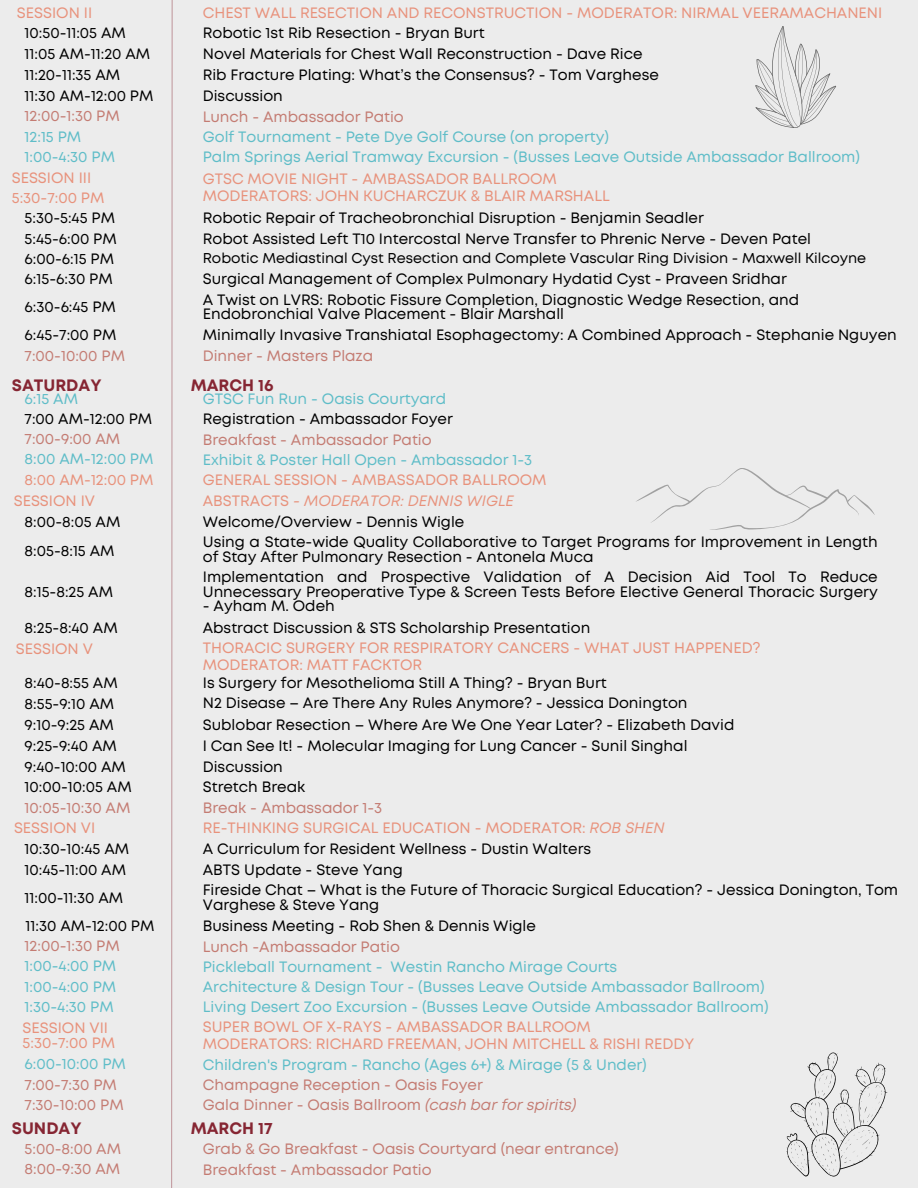
<style>
.page{position:relative;width:918px;height:1188px;background:#ececec}
.page>*{position:absolute;margin:0;border:0;box-sizing:border-box;transform-origin:0 0}
.t1{font:700 16.5px "Mont";color:#862633}
.t2{font:15px/14.7px "Mont";color:#000}
.t3{font:15px "Mont";color:#5fbdc8}
.t4{font:15px/16.8px "Mont";color:#e8927c}
.t5{font:15px "Mont";color:#c47c73}
.t6{font:italic 15px "Mont";color:#e8927c}
.t7{font:14.25px "Mont";color:#000}
.s1{font-style:normal}
.s2{font-style:italic}
</style>
<div class="page">
<svg style="left:171px;top:0;width:2px;height:1188px;background:#d4bfc1"></svg>
<svg style="left:786px;top:1052px;width:101px;height:125px"></svg>
<svg style="left:636px;top:468px;width:239px;height:62px"></svg>
<svg style="left:755px;top:26px;width:81px;height:102px"></svg>
<h2 class="t4" style="left:17px;top:5px;width:77px">SESSION II</h2>
<h2 class="t4" style="left:203px;top:5px;width:681px">CHEST WALL RESECTION AND RECONSTRUCTION - MODERATOR: NIRMAL VEERAMACHANENI</h2>
<h2 class="t2" style="left:25px;top:27px;width:103px">10:50-11:05 AM</h2>
<h2 class="t2" style="left:203px;top:27px;width:283px">Robotic 1st Rib Resection - Bryan Burt</h2>
<h2 class="t2" style="left:25px;top:48px;width:127px">11:05 AM-11:20 AM</h2>
<h2 class="t2" style="left:203px;top:48px;width:441px">Novel Materials for Chest Wall Reconstruction - Dave Rice</h2>
<p class="t2" style="left:25px;top:69px;width:97px">11:20-11:35 AM</p>
<h3 class="t2" style="left:203px;top:68px;width:458px">Rib Fracture Plating: What’s the Consensus? - Tom Varghese</h3>
<h2 class="t2" style="left:25px;top:90px;width:130px">11:30 AM-12:00 PM</h2>
<h2 class="t2" style="left:203px;top:90px;width:82px">Discussion</h2>
<h2 class="t5" style="left:25px;top:111px;width:97px">12:00-1:30 PM</h2>
<h2 class="t5" style="left:203px;top:111px;width:203px">Lunch - Ambassador Patio</h2>
<h2 class="t3" style="left:25px;top:131px;width:58px">12:15 PM</h2>
<h2 class="t3" style="left:203px;top:131px;width:408px">Golf Tournament - Pete Dye Golf Course (on property)</h2>
<h2 class="t3" style="left:25px;top:151px;width:92px">1:00-4:30 PM</h2>
<h2 class="t3" style="left:203px;top:152px;width:659px">Palm Springs Aerial Tramway Excursion - (Busses Leave Outside Ambassador Ballroom)</h2>
<h3 class="t4" style="left:12px;top:168px;width:94px;line-height:20.2px">SESSION III<br>5:30-7:00 PM</h3>
<h3 class="t4" style="left:203px;top:171px;width:408px">GTSC MOVIE NIGHT - AMBASSADOR BALLROOM<br>MODERATORS: JOHN KUCHARCZUK &amp; BLAIR MARSHALL</h3>
<h3 class="t2" style="left:25px;top:211px;width:92px">5:30-5:45 PM</h3>
<h3 class="t2" style="left:203px;top:211px;width:502px">Robotic Repair of Tracheobronchial Disruption - Benjamin Seadler</h3>
<h2 class="t2" style="left:25px;top:232px;width:94px">5:45-6:00 PM</h2>
<h3 class="t2" style="left:203px;top:232px;width:610px">Robot Assisted Left T10 Intercostal Nerve Transfer to Phrenic Nerve - Deven Patel</h3>
<h3 class="t2" style="left:25px;top:252px;width:91px">6:00-6:15 PM</h3>
<h3 class="t7" style="left:203px;top:253px;width:665px">Robotic Mediastinal Cyst Resection and Complete Vascular Ring Division - Maxwell Kilcoyne</h3>
<h3 class="t2" style="left:25px;top:273px;width:90px">6:15-6:30 PM</h3>
<h3 class="t2" style="left:203px;top:273px;width:586px">Surgical Management of Complex Pulmonary Hydatid Cyst - Praveen Sridhar</h3>
<h3 class="t2" style="left:25px;top:301px;width:93px">6:30-6:45 PM</h3>
<h3 class="t2" style="left:203px;top:293px;width:598px">A Twist on LVRS: Robotic Fissure Completion, Diagnostic Wedge Resection, and<br>Endobronchial Valve Placement - Blair Marshall</h3>
<h3 class="t2" style="left:25px;top:329px;width:93px">6:45-7:00 PM</h3>
<h2 class="t2" style="left:203px;top:329px;width:695px">Minimally Invasive Transhiatal Esophagectomy: A Combined Approach - Stephanie Nguyen</h2>
<h2 class="t5" style="left:25px;top:350px;width:102px">7:00-10:00 PM</h2>
<h2 class="t5" style="left:203px;top:350px;width:172px">Dinner - Masters Plaza</h2>
<h1 class="t1" style="left:12px;top:379px;width:91px">SATURDAY</h1>
<h2 class="t1" style="left:191px;top:379px;width:84px">MARCH 16</h2>
<h2 class="t3" style="left:25px;top:393px;width:55px">6:15 AM</h2>
<h2 class="t3" style="left:203px;top:393px;width:245px">GTSC Fun Run - Oasis Courtyard</h2>
<h2 class="t5" style="left:25px;top:433px;width:97px">7:00-9:00 AM</h2>
<h2 class="t5" style="left:203px;top:434px;width:230px">Breakfast - Ambassador Patio</h2>
<h2 class="t3" style="left:25px;top:453px;width:130px">8:00 AM-12:00 PM</h2>
<h2 class="t3" style="left:203px;top:454px;width:331px">Exhibit &amp; Poster Hall Open - Ambassador 1-3</h2>
<h2 class="t4" style="left:25px;top:472px;width:130px">8:00 AM-12:00 PM</h2>
<h2 class="t4" style="left:203px;top:473px;width:345px">GENERAL SESSION - AMBASSADOR BALLROOM</h2>
<h1 class="t4" style="left:14px;top:493px;width:83px">SESSION IV</h1>
<h2 class="t6" style="left:203px;top:495px;width:313px"><span class="s1">ABSTRACTS</span> - MODERATOR: DENNIS WIGLE</h2>
<h2 class="t2" style="left:25px;top:412px;width:129px">7:00 AM-12:00 PM</h2>
<h2 class="t2" style="left:203px;top:413px;width:252px">Registration - Ambassador Foyer</h2>
<h2 class="t2" style="left:25px;top:515px;width:97px">8:00-8:05 AM</h2>
<h2 class="t2" style="left:203px;top:515px;width:263px">Welcome/Overview - Dennis Wigle</h2>
<h2 class="t2" style="left:25px;top:545px;width:91px">8:05-8:15 AM</h2>
<h2 class="t2" style="left:203px;top:535px;width:676px">Using a State-wide Quality Collaborative to Target Programs for Improvement in Length of Stay After Pulmonary Resection - Antonela Muca</h2>
<h3 class="t2" style="left:25px;top:586px;width:90px">8:15-8:25 AM</h3>
<h3 class="t2" style="left:203px;top:571px;width:676px">Implementation and Prospective Validation of A Decision Aid Tool To Reduce<br>Unnecessary Preoperative Type &amp; Screen Tests Before Elective General Thoracic Surgery</h3>
<h3 class="t2" style="left:203px;top:600px;width:133px">- Ayham M. Odeh</h3>
<h2 class="t2" style="left:25px;top:621px;width:95px">8:25-8:40 AM</h2>
<h2 class="t2" style="left:203px;top:621px;width:389px">Abstract Discussion &amp; STS Scholarship Presentation</h2>
<h2 class="t4" style="left:16px;top:641px;width:79px">SESSION V</h2>
<h2 class="t4" style="left:203px;top:640px;width:559px">THORACIC SURGERY FOR RESPIRATORY CANCERS - WHAT JUST HAPPENED?<br>MODERATOR: MATT FACKTOR</h2>
<h3 class="t2" style="left:25px;top:677px;width:95px">8:40-8:55 AM</h3>
<p class="t2" style="left:203px;top:677px;width:405px">Is Surgery for Mesothelioma Still A Thing? - Bryan Burt</p>
<h3 class="t2" style="left:25px;top:698px;width:91px">8:55-9:10 AM</h3>
<h3 class="t2" style="left:203px;top:697px;width:486px">N2 Disease – Are There Any Rules Anymore? - Jessica Donington</h3>
<h3 class="t2" style="left:25px;top:718px;width:91px">9:10-9:25 AM</h3>
<h3 class="t2" style="left:203px;top:718px;width:533px">Sublobar Resection – Where Are We One Year Later? - Elizabeth David</h3>
<h3 class="t2" style="left:25px;top:739px;width:94px">9:25-9:40 AM</h3>
<h3 class="t2" style="left:203px;top:739px;width:486px">I Can See It! - Molecular Imaging for Lung Cancer - Sunil Singhal</h3>
<h2 class="t2" style="left:25px;top:760px;width:103px">9:40-10:00 AM</h2>
<h3 class="t2" style="left:203px;top:760px;width:82px">Discussion</h3>
<p class="t2" style="left:25px;top:781px;width:109px">10:00-10:05 AM</p>
<h3 class="t2" style="left:203px;top:781px;width:104px">Stretch Break</h3>
<h3 class="t5" style="left:25px;top:802px;width:107px">10:05-10:30 AM</h3>
<h3 class="t5" style="left:203px;top:802px;width:181px">Break - Ambassador 1-3</h3>
<h2 class="t4" style="left:14px;top:821px;width:83px">SESSION VI</h2>
<h2 class="t4" style="left:203px;top:820px;width:463px">RE-THINKING SURGICAL EDUCATION - MODERATOR: <span class="s2">ROB SHEN</span></h2>
<h3 class="t2" style="left:25px;top:842px;width:106px">10:30-10:45 AM</h3>
<h3 class="t2" style="left:203px;top:842px;width:390px">A Curriculum for Resident Wellness - Dustin Walters</h3>
<h3 class="t2" style="left:203px;top:884px;width:697px">Fireside Chat – What is the Future of Thoracic Surgical Education? - Jessica Donington, Tom<br>Varghese &amp; Steve Yang</h3>
<h3 class="t2" style="left:25px;top:863px;width:103px">10:45-11:00 AM</h3>
<h1 class="t2" style="left:203px;top:863px;width:201px">ABTS Update - Steve Yang</h1>
<h3 class="t2" style="left:25px;top:891px;width:100px">11:00-11:30 AM</h3>
<h3 class="t2" style="left:26px;top:920px;width:130px">11:30 AM-12:00 PM</h3>
<h2 class="t2" style="left:203px;top:920px;width:335px">Business Meeting - Rob Shen &amp; Dennis Wigle</h2>
<h3 class="t5" style="left:25px;top:940px;width:97px">12:00-1:30 PM</h3>
<h3 class="t5" style="left:203px;top:941px;width:199px">Lunch -Ambassador Patio</h3>
<p class="t3" style="left:25px;top:981px;width:93px">1:00-4:00 PM</p>
<h3 class="t3" style="left:203px;top:981px;width:563px">Architecture &amp; Design Tour - (Busses Leave Outside Ambassador Ballroom)</h3>
<h2 class="t3" style="left:25px;top:960px;width:93px">1:00-4:00 PM</h2>
<h2 class="t3" style="left:203px;top:961px;width:416px">Pickleball Tournament - Westin Rancho Mirage Courts</h2>
<h3 class="t3" style="left:25px;top:1001px;width:91px">1:30-4:30 PM</h3>
<h3 class="t3" style="left:203px;top:1001px;width:567px">Living Desert Zoo Excursion - (Busses Leave Outside Ambassador Ballroom)</h3>
<h2 class="t4" style="left:203px;top:1020px;width:493px">SUPER BOWL OF X-RAYS - AMBASSADOR BALLROOM<br>MODERATORS: RICHARD FREEMAN, JOHN MITCHELL &amp; RISHI REDDY</h2>
<h2 class="t4" style="left:23px;top:1022px;width:94px;line-height:14.7px">SESSION VII<br>5:30-7:00 PM</h2>
<h2 class="t3" style="left:25px;top:1059px;width:103px">6:00-10:00 PM</h2>
<h2 class="t3" style="left:203px;top:1059px;width:445px">Children's Program - Rancho (Ages 6+) &amp; Mirage (5 &amp; Under)</h2>
<h2 class="t5" style="left:25px;top:1079px;width:94px">7:00-7:30 PM</h2>
<h2 class="t5" style="left:203px;top:1079px;width:282px">Champagne Reception - Oasis Foyer</h2>
<h2 class="t5" style="left:25px;top:1099px;width:101px">7:30-10:00 PM</h2>
<h2 class="t5" style="left:203px;top:1100px;width:375px">Gala Dinner - Oasis Ballroom <span class="s2">(cash bar for spirits)</span></h2>
<h2 class="t5" style="left:25px;top:1143px;width:98px">5:00-8:00 AM</h2>
<h2 class="t5" style="left:203px;top:1143px;width:417px">Grab &amp; Go Breakfast - Oasis Courtyard (near entrance)</h2>
<h2 class="t5" style="left:25px;top:1163px;width:97px">8:00-9:30 AM</h2>
<h2 class="t5" style="left:203px;top:1164px;width:230px">Breakfast - Ambassador Patio</h2>
<h3 class="t1" style="left:12px;top:1122px;width:71px">SUNDAY</h3>
<h3 class="t1" style="left:191px;top:1122px;width:84px">MARCH 17</h3>
</div>
